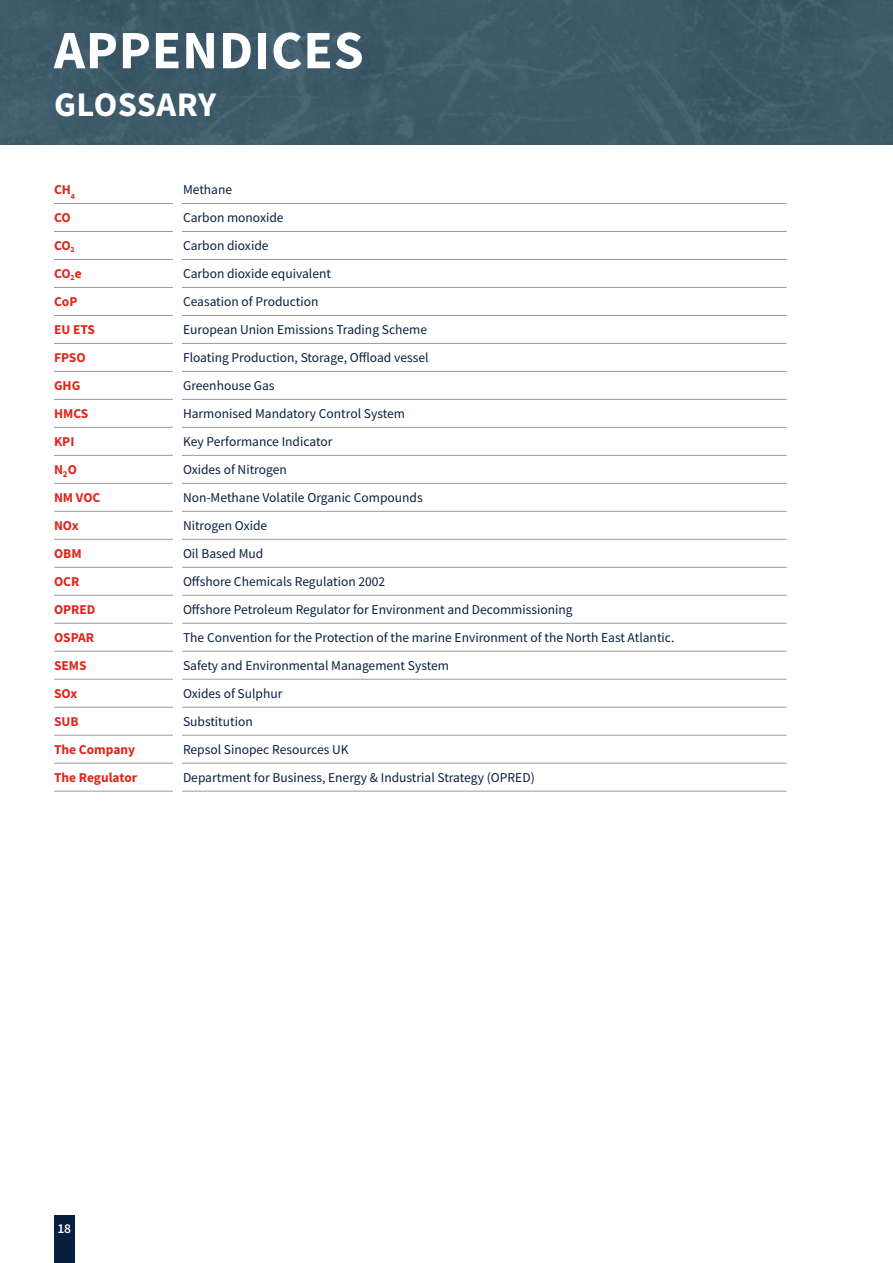
<style>
.page{position:relative;width:893px;height:1263px;background:#fff}
.page>*{position:absolute;margin:0;border:0;box-sizing:border-box;transform-origin:0 0}
.t1{font:700 54px "Source Sans Pro";letter-spacing:.015em;color:#fff}
.t2{font:700 34.5px "Source Sans Pro";letter-spacing:.015em;color:#fff}
.t3{font:13.5px "Source Sans Pro";color:#081f3f}
.t4{font:700 13.5px "Source Sans Pro";color:#df271c}
.t5{font:700 13.5px "Source Sans Pro";color:#de2726}
.t6{font:600 13.5px "Source Sans Pro";color:#fff}
</style>
<div class="page">
<div style="left:0;top:0;width:893px;height:145px;background:#3e5a6a"></div>
<hr style="left:54px;top:203px;width:733px;height:1px;background:#949ca1">
<hr style="left:54px;top:231px;width:733px;height:1px;background:#949ca1">
<hr style="left:54px;top:259px;width:733px;height:1px;background:#949ca1">
<hr style="left:54px;top:287px;width:733px;height:1px;background:#949ca1">
<hr style="left:54px;top:315px;width:733px;height:1px;background:#949ca1">
<hr style="left:54px;top:343px;width:733px;height:1px;background:#949ca1">
<hr style="left:54px;top:371px;width:733px;height:1px;background:#949ca1">
<hr style="left:54px;top:399px;width:733px;height:1px;background:#949ca1">
<hr style="left:54px;top:427px;width:733px;height:1px;background:#949ca1">
<hr style="left:54px;top:455px;width:733px;height:1px;background:#949ca1">
<hr style="left:54px;top:483px;width:733px;height:1px;background:#949ca1">
<hr style="left:54px;top:511px;width:733px;height:1px;background:#949ca1">
<hr style="left:54px;top:539px;width:733px;height:1px;background:#949ca1">
<hr style="left:54px;top:567px;width:733px;height:1px;background:#949ca1">
<hr style="left:54px;top:595px;width:733px;height:1px;background:#949ca1">
<hr style="left:54px;top:623px;width:733px;height:1px;background:#949ca1">
<hr style="left:54px;top:651px;width:733px;height:1px;background:#949ca1">
<hr style="left:54px;top:679px;width:733px;height:1px;background:#949ca1">
<hr style="left:54px;top:707px;width:733px;height:1px;background:#949ca1">
<hr style="left:54px;top:735px;width:733px;height:1px;background:#949ca1">
<hr style="left:54px;top:763px;width:733px;height:1px;background:#949ca1">
<hr style="left:54px;top:791px;width:733px;height:1px;background:#949ca1">
<div style="left:54px;top:1215px;width:21px;height:48px;background:#081f3f"></div>
<div style="left:173px;top:179px;width:9px;height:1020px;background:#fff"></div>
<h1 class="t1" style="left:54px;top:14px;width:311px">APPENDICES</h1>
<h2 class="t2" style="left:54px;top:81px;width:164px">GLOSSARY</h2>
<p class="t4" style="left:54px;top:181px;width:23px">CH<sub>4</sub></p>
<p class="t3" style="left:183px;top:181px;width:51px">Methane</p>
<p class="t4" style="left:54px;top:209px;width:18px">CO</p>
<p class="t3" style="left:183px;top:209px;width:102px">Carbon monoxide</p>
<p class="t4" style="left:54px;top:237px;width:22px">CO<sub>2</sub></p>
<p class="t3" style="left:183px;top:237px;width:87px">Carbon dioxide</p>
<p class="t4" style="left:54px;top:264px;width:29px">CO<sub>2</sub>e</p>
<p class="t3" style="left:183px;top:265px;width:149px">Carbon dioxide equivalent</p>
<p class="t4" style="left:54px;top:292px;width:25px">CoP</p>
<p class="t3" style="left:183px;top:293px;width:137px">Ceasation of Production</p>
<p class="t4" style="left:54px;top:320px;width:43px">EU ETS</p>
<p class="t3" style="left:183px;top:321px;width:246px">European Union Emissions Trading Scheme</p>
<p class="t4" style="left:54px;top:348px;width:33px">FPSO</p>
<p class="t3" style="left:183px;top:349px;width:247px">Floating Production, Storage, Offload vessel</p>
<p class="t4" style="left:54px;top:376px;width:28px">GHG</p>
<p class="t3" style="left:183px;top:377px;width:93px">Greenhouse Gas</p>
<p class="t4" style="left:54px;top:404px;width:36px">HMCS</p>
<p class="t3" style="left:183px;top:405px;width:224px">Harmonised Mandatory Control System</p>
<p class="t4" style="left:54px;top:432px;width:22px">KPI</p>
<p class="t3" style="left:183px;top:433px;width:151px">Key Performance Indicator</p>
<p class="t4" style="left:54px;top:460px;width:24px">N<sub>2</sub>O</p>
<p class="t3" style="left:183px;top:461px;width:105px">Oxides of Nitrogen</p>
<p class="t4" style="left:54px;top:488px;width:48px">NM VOC</p>
<p class="t3" style="left:183px;top:489px;width:241px">Non-Methane Volatile Organic Compounds</p>
<p class="t4" style="left:54px;top:516px;width:26px">NOx</p>
<p class="t3" style="left:183px;top:517px;width:86px">Nitrogen Oxide</p>
<p class="t4" style="left:54px;top:544px;width:29px">OBM</p>
<p class="t3" style="left:183px;top:545px;width:82px">Oil Based Mud</p>
<p class="t4" style="left:54px;top:572px;width:27px">OCR</p>
<p class="t3" style="left:183px;top:573px;width:204px">Offshore Chemicals Regulation 2002</p>
<p class="t4" style="left:54px;top:600px;width:43px">OPRED</p>
<p class="t3" style="left:183px;top:601px;width:391px">Offshore Petroleum Regulator for Environment and Decommissioning</p>
<p class="t4" style="left:54px;top:628px;width:42px">OSPAR</p>
<p class="t3" style="left:183px;top:629px;width:493px">The Convention for the Protection of the marine Environment of the North East Atlantic.</p>
<p class="t4" style="left:54px;top:656px;width:34px">SEMS</p>
<p class="t3" style="left:183px;top:657px;width:268px">Safety and Environmental Management System</p>
<p class="t4" style="left:54px;top:684px;width:25px">SOx</p>
<p class="t3" style="left:183px;top:685px;width:101px">Oxides of Sulphur</p>
<p class="t5" style="left:54px;top:712px;width:26px">SUB</p>
<p class="t3" style="left:183px;top:713px;width:71px">Substitution</p>
<p class="t4" style="left:54px;top:740px;width:83px">The Company</p>
<p class="t3" style="left:183px;top:741px;width:167px">Repsol Sinopec Resources UK</p>
<p class="t4" style="left:54px;top:768px;width:85px">The Regulator</p>
<p class="t3" style="left:183px;top:769px;width:353px">Department for Business, Energy &amp; Industrial Strategy (OPRED)</p>
<p class="t6" style="left:57px;top:1219px;width:15px">18</p>
</div>
